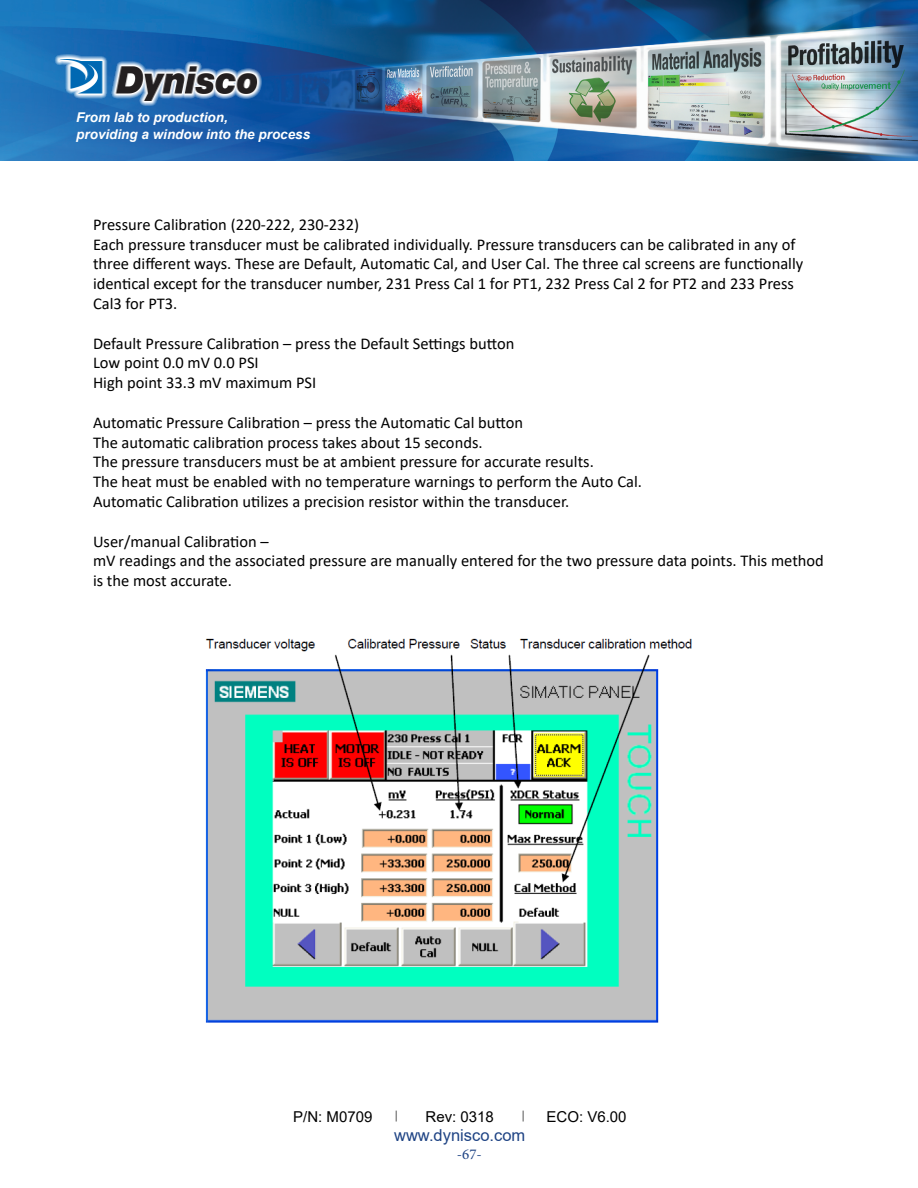
<style>
.page{position:relative;width:918px;height:1188px;background:#fff}
.page>*{position:absolute;margin:0;border:0;box-sizing:border-box;transform-origin:0 0}
.t1{font:16.5px/19.8px "Calibri";color:#000}
.t2{font:16.5px "Arial";color:#1e4384}
.t3{font:15px "Arial";color:#000}
.t4{font:15px "Minion Pro";color:#1e4384}
.t5{font:italic 700 13.5px/17.1px "Arial";color:#fff}
</style>
<div class="page">
<svg style="left:522px;top:1111px;width:2px;height:11px"></svg>
<img style="left:0;top:0;width:918px;height:161px">
<img style="left:205px;top:638px;width:487px;height:385px">
<p class="t5" style="left:76px;top:109px;width:236px">From lab to production,<br>providing a window into the process</p>
<p class="t1" style="left:93px;top:214px;width:712px">Pressure Calibration (220-222, 230-232)<br>Each pressure transducer must be calibrated individually. Pressure transducers can be calibrated in any of three different ways. These are Default, Automatic Cal, and User Cal. The three cal screens are functionally identical except for the transducer number, 231 Press Cal 1 for PT1, 232 Press Cal 2 for PT2 and 233 Press Cal3 for PT3.</p>
<p class="t1" style="left:93px;top:333px;width:423px">Default Pressure Calibration – press the Default Settings button<br>Low point 0.0 mV 0.0 PSI<br>High point 33.3 mV maximum PSI</p>
<p class="t1" style="left:93px;top:412px;width:551px">Automatic Pressure Calibration – press the Automatic Cal button<br>The automatic calibration process takes about 15 seconds.<br>The pressure transducers must be at ambient pressure for accurate results.<br>The heat must be enabled with no temperature warnings to perform the Auto Cal.<br>Automatic Calibration utilizes a precision resistor within the transducer.</p>
<p class="t1" style="left:93px;top:531px;width:732px">User/manual Calibration –<br>mV readings and the associated pressure are manually entered for the two pressure data points. This method is the most accurate.</p>
<p class="t3" style="left:293px;top:1106px;width:81px">P/N: M0709</p>
<p class="t3" style="left:426px;top:1106px;width:70px">Rev: 0318</p>
<p class="t3" style="left:547px;top:1106px;width:82px">ECO: V6.00</p>
<p class="t2" style="left:394px;top:1124px;width:133px">www.dynisco.com</p>
<p class="t4" style="left:457px;top:1145px;width:27px">-67-</p>
</div>
